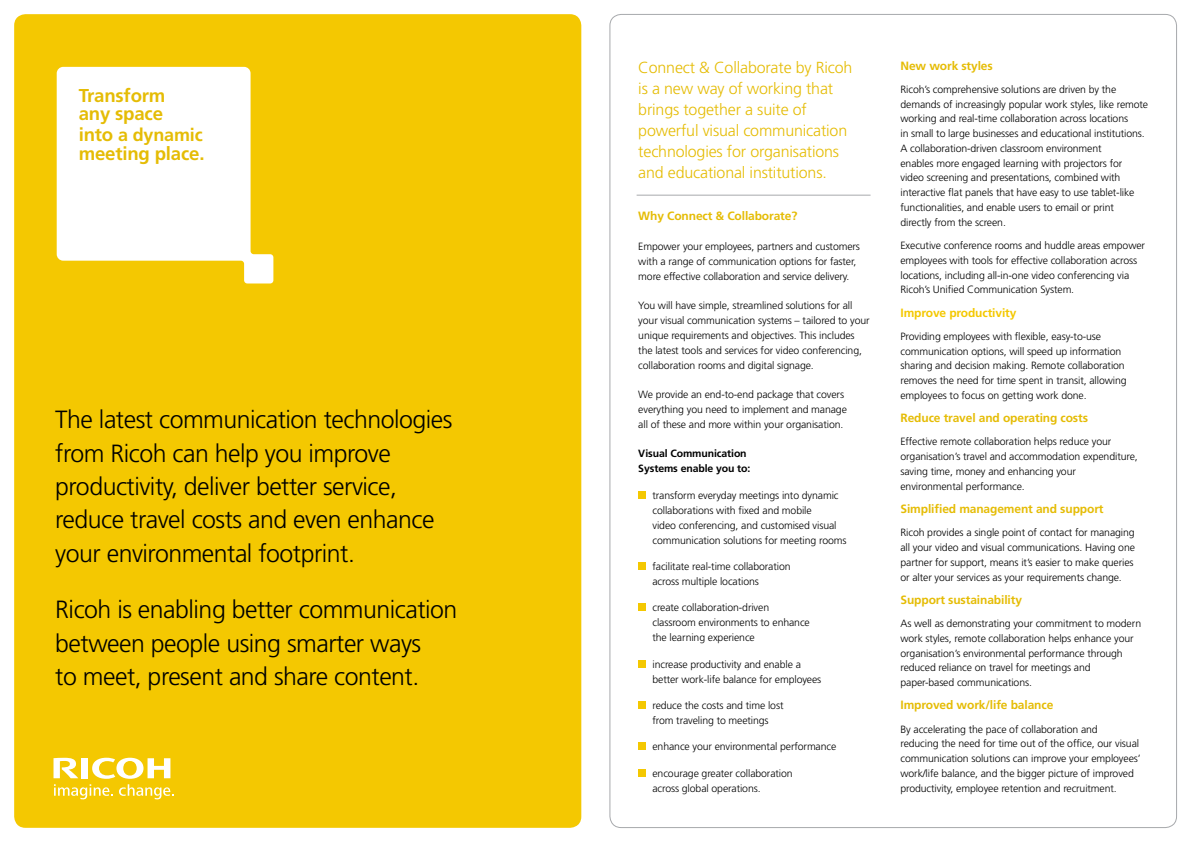
<style>
.page{position:relative;width:1191px;height:842px;background:#fff}
.page>*{position:absolute;margin:0;border:0;box-sizing:border-box;transform-origin:0 0}
.t1{font:300 24.9px/33.3px "Frutiger";letter-spacing:-.02em;color:#000}
.t2{font:700 18.6px/18px "Frutiger";letter-spacing:-.01em;color:#e5bc05}
.t3{font:700 18px "Frutiger";letter-spacing:-.01em;color:#e5bc05}
.t4{font:300 16px/21px "Frutiger CE";letter-spacing:-.01em;color:#e5bc05}
.t5{font:700 12px "Frutiger CE";letter-spacing:-.01em;color:#e5bc05}
.t6{font:700 12px "Frutiger CE";letter-spacing:-.01em;color:#f4c801}
.t7{font:300 10.5px/14.8px "Frutiger CE";letter-spacing:-.01em;color:#000}
.t8{font:300 10.5px/15px "Frutiger";letter-spacing:-.01em;color:#000}
.t9{font:700 10.5px/15px "Frutiger CE";letter-spacing:-.01em;color:#000}
.s1{font-size:18.6px}
</style>
<div class="page">
<div style="left:14px;top:14px;width:567px;height:814px;background:#f4c801;border-radius:11px"></div>
<svg style="left:53px;top:758px;width:121px;height:42px"></svg>
<svg style="left:57px;top:67px;width:216px;height:216px;fill:#fff"></svg>
<div style="left:638px;top:491px;width:8px;height:8px;background:#f4c801"></div>
<div style="left:638px;top:562px;width:8px;height:8px;background:#f4c801"></div>
<div style="left:638px;top:603px;width:8px;height:8px;background:#f4c801"></div>
<div style="left:638px;top:660px;width:8px;height:8px;background:#f4c801"></div>
<div style="left:638px;top:701px;width:8px;height:8px;background:#f4c801"></div>
<div style="left:638px;top:742px;width:8px;height:8px;background:#f4c801"></div>
<div style="left:638px;top:769px;width:8px;height:8px;background:#f4c801"></div>
<hr style="left:636px;top:195px;width:234px;height:1px;background:#a7a9ac">
<h2 class="t2" style="left:79px;top:86px;width:88px">Transform any space</h2>
<h3 class="t3" style="left:79px;top:124px;width:125px"><span class="s1">into</span> a dynamic</h3>
<h2 class="t2" style="left:79px;top:144px;width:127px">meeting place.</h2>
<h1 class="t1" style="left:55px;top:403px;width:398px">The latest communication technologies from Ricoh can help you improve productivity, deliver better service, reduce travel costs and even enhance your environmental footprint.</h1>
<h1 class="t1" style="left:55px;top:593px;width:404px">Ricoh is enabling better communication between people using smarter ways<br>to meet, present and share content.</h1>
<h3 class="t4" style="left:638px;top:57px;width:216px">Connect &amp; Collaborate by Ricoh is a new way of working that brings together a suite of powerful visual communication technologies for organisations and educational institutions.</h3>
<p class="t5" style="left:638px;top:209px;width:161px">Why Connect &amp; Collaborate?</p>
<p class="t7" style="left:638px;top:238px;width:223px">Empower your employees, partners and customers with a range of communication options for faster, more effective collaboration and service delivery.</p>
<p class="t7" style="left:638px;top:298px;width:233px">You will have simple, streamlined solutions for all your visual communication systems – tailored to your unique requirements and objectives. This includes the latest tools and services for video conferencing, collaboration rooms and digital signage.</p>
<p class="t7" style="left:638px;top:387px;width:210px">We provide an end-to-end package that covers everything you need to implement and manage all of these and more within your organisation.</p>
<p class="t9" style="left:638px;top:446px;width:114px">Visual Communication<br>Systems enable you to:</p>
<p class="t8" style="left:652px;top:487px;width:195px">transform everyday meetings into dynamic collaborations with fixed and mobile<br>video conferencing, and customised visual communication solutions for meeting rooms</p>
<p class="t8" style="left:652px;top:559px;width:140px">facilitate real-time collaboration across multiple locations</p>
<p class="t8" style="left:652px;top:600px;width:159px">create collaboration-driven classroom environments to enhance the learning experience</p>
<p class="t8" style="left:652px;top:656px;width:170px">increase productivity and enable a better work-life balance for employees</p>
<p class="t8" style="left:652px;top:698px;width:132px">reduce the costs and time lost from traveling to meetings</p>
<p class="t8" style="left:652px;top:739px;width:185px">enhance your environmental performance</p>
<p class="t8" style="left:652px;top:765px;width:142px">encourage greater collaboration across global operations.</p>
<p class="t5" style="left:900px;top:58px;width:94px">New work styles</p>
<p class="t7" style="left:900px;top:82px;width:249px">Ricoh’s comprehensive solutions are driven by the demands of increasingly popular work styles, like remote working and real-time collaboration across locations<br>in small to large businesses and educational institutions.<br>A collaboration-driven classroom environment<br>enables more engaged learning with projectors for video screening and presentations, combined with interactive flat panels that have easy to use tablet-like functionalities, and enable users to email or print<br>directly from the screen.</p>
<p class="t7" style="left:900px;top:238px;width:246px">Executive conference rooms and huddle areas empower employees with tools for effective collaboration across locations, including all-in-one video conferencing via Ricoh’s Unified Communication System.</p>
<p class="t6" style="left:900px;top:305px;width:117px">Improve productivity</p>
<p class="t7" style="left:900px;top:329px;width:228px">Providing employees with flexible, easy-to-use communication options, will speed up information sharing and decision making. Remote collaboration removes the need for time spent in transit, allowing employees to focus on getting work done.</p>
<p class="t5" style="left:900px;top:411px;width:189px">Reduce travel and operating costs</p>
<p class="t7" style="left:900px;top:434px;width:239px">Effective remote collaboration helps reduce your organisation’s travel and accommodation expenditure, saving time, money and enhancing your environmental performance.</p>
<p class="t5" style="left:900px;top:502px;width:204px">Simplified management and support</p>
<p class="t7" style="left:900px;top:525px;width:236px">Ricoh provides a single point of contact for managing all your video and visual communications. Having one partner for support, means it’s easier to make queries or alter your services as your requirements change.</p>
<p class="t5" style="left:900px;top:592px;width:123px">Support sustainability</p>
<p class="t7" style="left:900px;top:616px;width:242px">As well as demonstrating your commitment to modern work styles, remote collaboration helps enhance your organisation’s environmental performance through reduced reliance on travel for meetings and paper-based communications.</p>
<p class="t5" style="left:900px;top:698px;width:154px">Improved work/life balance</p>
<p class="t7" style="left:900px;top:721px;width:242px">By accelerating the pace of collaboration and<br>reducing the need for time out of the office, our visual communication solutions can improve your employees’ work/life balance, and the bigger picture of improved productivity, employee retention and recruitment.</p>
</div>
